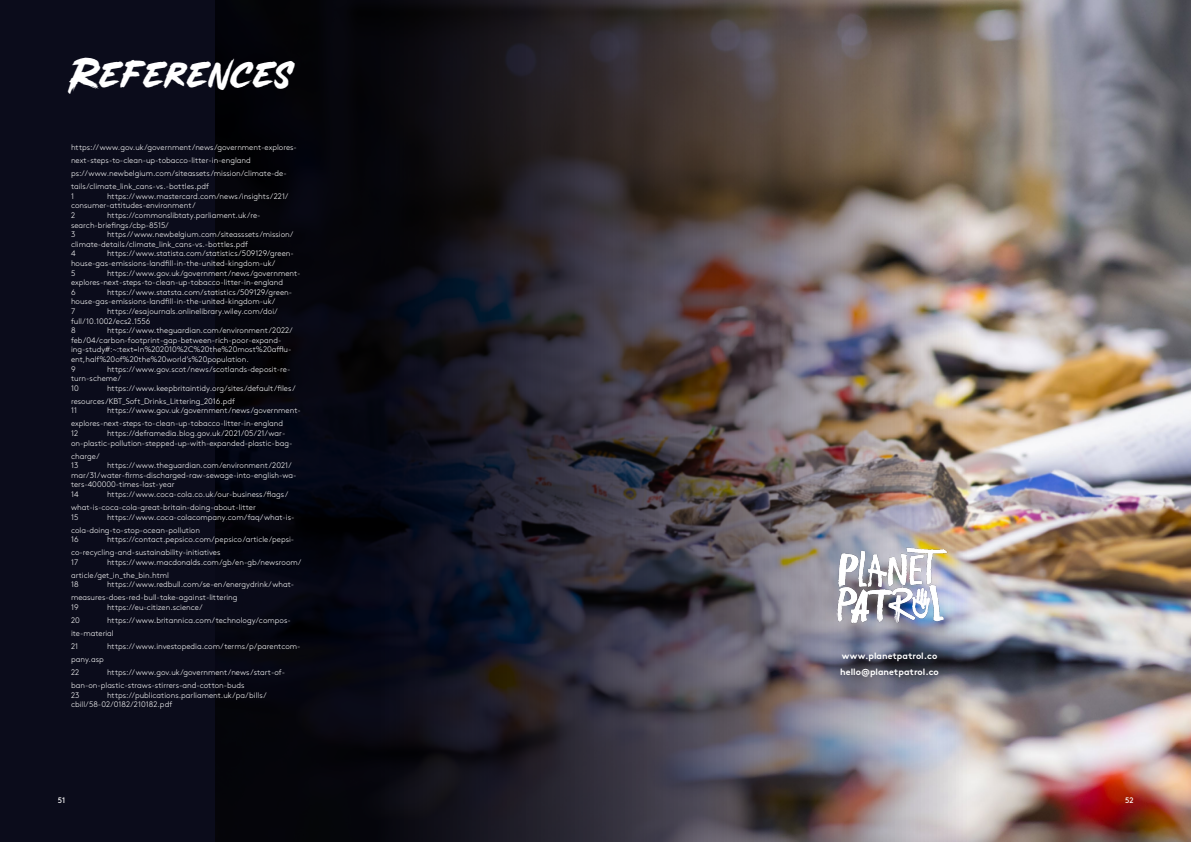
<style>
.page{position:relative;width:1191px;height:842px;background:#fff}
.page>*{position:absolute;margin:0;border:0;box-sizing:border-box;transform-origin:0 0}
.t1{font:45px "MADE Soulmaze Brush";letter-spacing:.01em;color:#fff}
.t2{font:700 9px/16px "Brown Std";color:#fff}
.t3{font:300 8px/9.6px "Brown Std";color:#fff}
.t4{font:8px "Brown Std";color:#fff}
</style>
<div class="page">
<img style="left:970px;top:0;width:221px;height:842px">
<img style="left:0;top:0;width:970px;height:842px">
<img style="left:829px;top:531px;width:120px;height:104px">
<h1 class="t1" style="left:71px;top:44px;width:225px">References</h1>
<p class="t3" style="left:71px;top:141px;width:227px;line-height:13px">https://www.gov.uk/government/news/government-explores&shy;next-steps-to-clean-up-tobacco-litter-in-england ps://www.newbelgium.com/siteassets/mission/climate-de&shy;tails/climate_link_cans-vs.-bottles.pdf</p>
<p class="t3" style="left:71px;top:191px;width:4px">1</p>
<p class="t3" style="left:71px;top:191px;width:219px;text-indent:36px">https://www.mastercard.com/news/insights/221/ consumer-attitudes-environment/<br>2</p>
<p class="t3" style="left:71px;top:211px;width:191px;text-indent:36px">https://commonslibtaty.parliament.uk/re&shy;search-briefings/cbp-8515/<br>3</p>
<p class="t3" style="left:71px;top:230px;width:224px;text-indent:36px">https//www.newbelgium.com/siteasssets/mission/ climate-details/climate_link_cans-vs.-bottles.pdf<br>4</p>
<p class="t3" style="left:71px;top:249px;width:224px;text-indent:36px">https://www.statista.com/statistics/509129/green&shy;house-gas-emissions-landfill-in-the-united-kingdom-uk/<br>5</p>
<p class="t3" style="left:71px;top:268px;width:231px;text-indent:36px">https://www.gov.uk/government/news/government&shy;explores-next-steps-to-clean-up-tobacco-litter-in-england<br>6</p>
<p class="t3" style="left:71px;top:287px;width:223px;text-indent:36px">https://www.statsta.com/statistics/509129/green&shy;house-gas-emissions-landfill-in-the-united-kingdom-uk/<br>7</p>
<p class="t3" style="left:71px;top:307px;width:208px;text-indent:36px">https://esajournals.onlinelibrary.wiley.com/doi/ full/10.1002/ecs2.1556<br>8</p>
<p class="t3" style="left:71px;top:326px;width:223px;text-indent:36px">https://www.theguardian.com/environment/2022/ feb/04/carbon-footprint-gap-between-rich-poor-expand&shy;ing-study#:~:text=In%202010%2C%20the%20most%20afflu&shy;ent,half%20of%20the%20world’s%20population.<br>9</p>
<p class="t3" style="left:71px;top:364px;width:221px;text-indent:36px">https://www.gov.scot/news/scotlands-deposit-re&shy;turn-scheme/<br>10</p>
<p class="t3" style="left:71px;top:382px;width:226px;line-height:13px;text-indent:36px">https://www.keepbritaintidy.org/sites/default/files/ resources/KBT_Soft_Drinks_Littering_2016.pdf</p>
<p class="t3" style="left:71px;top:406px;width:8px">11</p>
<p class="t3" style="left:71px;top:404px;width:231px;line-height:13px;text-indent:36px">https://www.gov.uk /government/news/government&shy;explores-next-steps-to-clean-up-tobacco-litter-in-england</p>
<p class="t3" style="left:71px;top:429px;width:9px">12</p>
<p class="t3" style="left:71px;top:429px;width:223px;text-indent:36px">https://deframedia.blog.gov.uk/2021/05/21/war&shy;on-plastic-pollution-stepped-up-with-expanded-plastic-bag-</p>
<p class="t3" style="left:71px;top:451px;width:30px">charge/<br>13</p>
<p class="t3" style="left:71px;top:461px;width:227px;text-indent:36px">https://www.theguardian.com/environment/2021/ mar/31/water-firms-discharged-raw-sewage-into-english-wa&shy;ters-400000-times-last-year<br>14</p>
<p class="t3" style="left:71px;top:488px;width:219px;line-height:13px;text-indent:36px">https://www.coca-cola.co.uk/our-business/flags/ what-is-coca-cola-great-britain-doing-about-litter</p>
<p class="t3" style="left:71px;top:512px;width:9px">15</p>
<p class="t3" style="left:71px;top:510px;width:225px;line-height:13px;text-indent:36px">https://www.coca-colacompany.com/faq/what-is&shy;cola-doing-to-stop-ocean-pollution</p>
<p class="t3" style="left:71px;top:535px;width:9px">16</p>
<p class="t3" style="left:71px;top:533px;width:225px;line-height:13px;text-indent:36px">https://contact.pepsico.com/pepsico/article/pepsi&shy;co-recycling-and-sustainability-initiatives</p>
<p class="t3" style="left:71px;top:557px;width:9px">17</p>
<p class="t3" style="left:71px;top:556px;width:232px;line-height:13px;text-indent:36px">https://www.macdonalds.com/gb/en-gb/newsroom/ article/get_in_the_bin.html</p>
<p class="t3" style="left:71px;top:580px;width:9px">18</p>
<p class="t3" style="left:71px;top:578px;width:225px;line-height:13px;text-indent:36px">https://www.redbull.com/se-en/energydrink/what&shy;measures-does-red-bull-take-against-littering</p>
<p class="t3" style="left:71px;top:603px;width:9px">19</p>
<p class="t3" style="left:107px;top:603px;width:97px">https://eu-citizen.science/</p>
<p class="t3" style="left:71px;top:616px;width:10px">20</p>
<p class="t3" style="left:71px;top:614px;width:221px;line-height:13px;text-indent:36px">https://www.britannica.com/technology/compos&shy;ite-material<br>21</p>
<p class="t3" style="left:107px;top:642px;width:195px">https://www.investopedia.com/terms/p/parentcom-</p>
<p class="t3" style="left:71px;top:653px;width:34px;line-height:13px">pany.asp<br>22</p>
<p class="t3" style="left:71px;top:666px;width:216px;line-height:13px;text-indent:36px">https://www.gov.uk/government/news/start-of&shy;ban-on-plastic-straws-stirrers-and-cotton-buds</p>
<p class="t3" style="left:71px;top:690px;width:10px">23</p>
<p class="t3" style="left:71px;top:690px;width:197px;text-indent:36px">https://publications.parliament.uk/pa/bills/ cbill/58-02/0182/210182.pdf</p>
<p class="t2" style="left:840px;top:648px;width:100px">www.planetpatrol.co hello@planetpatrol.co</p>
<p class="t4" style="left:58px;top:795px;width:9px">51</p>
<p class="t4" style="left:1125px;top:795px;width:10px">52</p>
</div>
